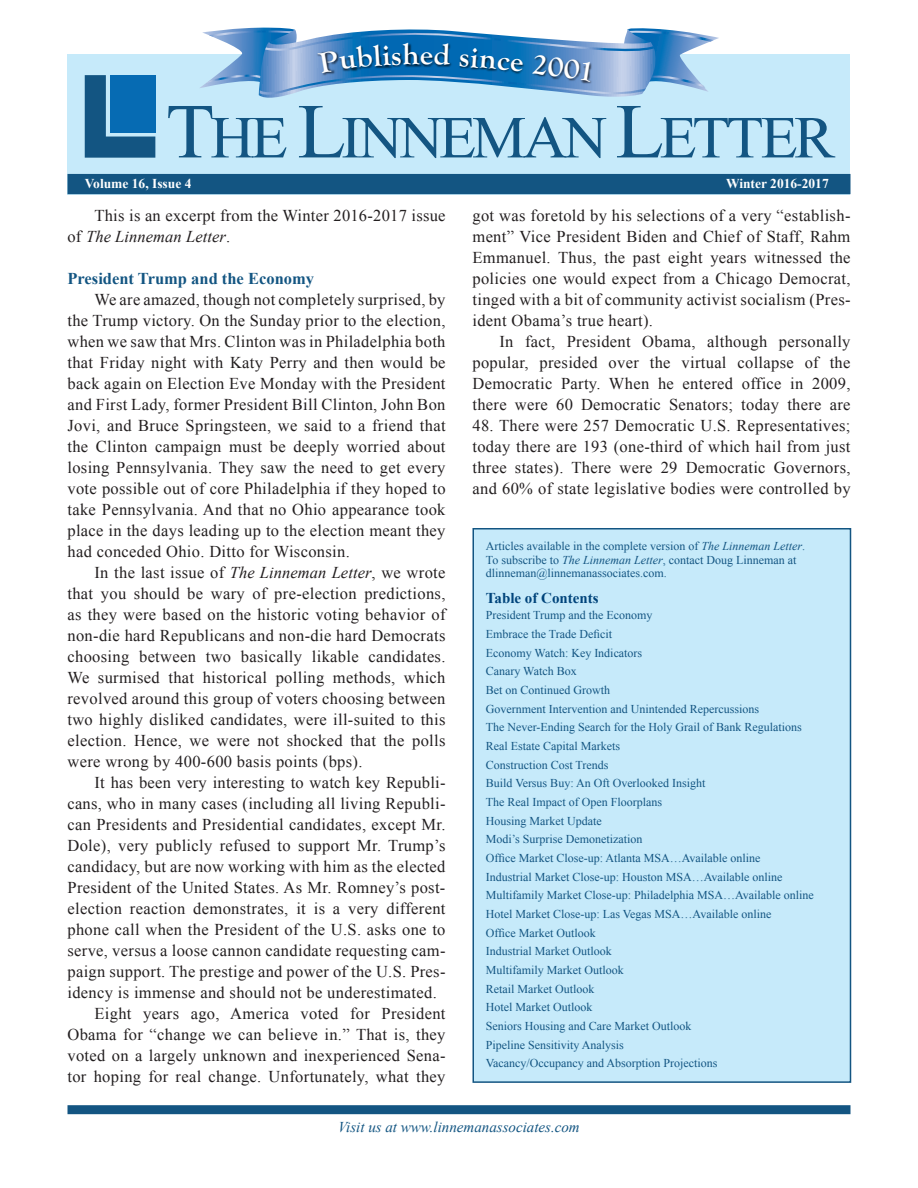
<style>
.page{position:relative;width:918px;height:1188px;background:#fff}
.page>*{position:absolute;margin:0;border:0;box-sizing:border-box;transform-origin:0 0}
.t1{font:700 29.55px "Goudy Old Style T";color:#fff;scale:1.06 1}
.t2{font:16.5px/21px "Times New Roman";letter-spacing:.02em;color:#231f20;text-align:justify}
.t3{font:700 16.5px "Times New Roman";color:#135582}
.t4{font:italic 15px "Times New Roman";color:#135582}
.t5{font:700 15px "Times New Roman";color:#00447b}
.t6{font:700 13.5px "Times New Roman";color:#fff}
.t7{font:12px/18.6px "Times New Roman";color:#135582}
.s1{font-style:italic}
</style>
<div class="page">
<div style="left:68px;top:54px;width:782px;height:140px;background:#c6eafa"></div>
<div style="left:68px;top:174px;width:782px;height:20px;background:#135582"></div>
<div style="left:68px;top:1105px;width:782px;height:9px;background:#135582"></div>
<div style="left:473px;top:529px;width:377px;height:553px;background:#c6eafa"></div>
<div style="left:472px;top:528px;width:379px;height:555px;border:2px solid #135582"></div>
<svg style="left:168px;top:106px;width:119px;height:51px"></svg>
<svg style="left:299px;top:106px;width:307px;height:52px"></svg>
<svg style="left:617px;top:106px;width:218px;height:51px"></svg>
<svg style="left:85px;top:75px;width:70px;height:83px;background:#2b6992"></svg>
<div style="left:110px;top:75px;width:45px;height:57px;background:#066bb3"></div>
<svg style="left:200px;top:27px;width:519px;height:71px"></svg>
<h1 class="t1" style="left:402px;top:38px;width:18px">h</h1>
<p class="t6" style="left:85px;top:174px;width:108px">Volume 16, Issue 4</p>
<p class="t6" style="left:726px;top:174px;width:104px">Winter 2016-2017</p>
<p class="t2" style="left:68px;top:205px;width:380px;text-indent:27px">This is an excerpt from the Winter 2016-2017 issue of <span class="s1">The Linneman Letter</span>.</p>
<p class="t3" style="left:68px;top:267px;width:248px">President Trump and the Economy</p>
<p class="t2" style="left:68px;top:289px;width:380px;text-indent:27px">We are amazed, though not completely surprised, by the Trump victory. On the Sunday prior to the election, when we saw that Mrs. Clinton was in Philadelphia both that Friday night with Katy Perry and then would be back again on Election Eve Monday with the President and First Lady, former President Bill Clinton, John Bon Jovi, and Bruce Springsteen, we said to a friend that the Clinton campaign must be deeply worried about losing Pennsylvania. They saw the need to get every vote possible out of core Philadelphia if they hoped to take Pennsylvania. And that no Ohio appearance took place in the days leading up to the election meant they had conceded Ohio. Ditto for Wisconsin.</p>
<p class="t2" style="left:68px;top:562px;width:380px;text-indent:27px">In the last issue of <span class="s1">The Linneman Letter</span>, we wrote that you should be wary of pre-election predictions, as they were based on the historic voting behavior of non-die hard Republicans and non-die hard Democrats choosing between two basically likable candidates.<br>We surmised that historical polling methods, which revolved around this group of voters choosing between two highly disliked candidates, were ill-suited to this election. Hence, we were not shocked that the polls were wrong by 400-600 basis points (bps).</p>
<p class="t2" style="left:94px;top:772px;width:352px">It has been very interesting to watch key Republi-</p>
<p class="t2" style="left:68px;top:793px;width:379px">cans, who in many cases (including all living Republi-</p>
<p class="t2" style="left:68px;top:814px;width:379px">can Presidents and Presidential candidates, except Mr.</p>
<p class="t2" style="left:68px;top:835px;width:380px">Dole), very publicly refused to support Mr. Trump’s</p>
<p class="t2" style="left:68px;top:856px;width:380px">candidacy, but are now working with him as the elected</p>
<p class="t2" style="left:68px;top:877px;width:379px">President of the United States. As Mr. Romney’s post-</p>
<p class="t2" style="left:68px;top:898px;width:380px">election reaction demonstrates, it is a very different</p>
<p class="t2" style="left:68px;top:919px;width:380px">phone call when the President of the U.S. asks one to</p>
<p class="t2" style="left:68px;top:940px;width:379px">serve, versus a loose cannon candidate requesting cam-</p>
<p class="t2" style="left:68px;top:961px;width:379px">paign support. The prestige and power of the U.S. Pres-</p>
<p class="t2" style="left:68px;top:982px;width:371px">idency is immense and should not be underestimated.</p>
<p class="t2" style="left:94px;top:1003px;width:353px">Eight years ago, America voted for President</p>
<p class="t2" style="left:68px;top:1024px;width:380px">Obama for “change we can believe in.” That is, they</p>
<p class="t2" style="left:68px;top:1045px;width:379px">voted on a largely unknown and inexperienced Sena-</p>
<p class="t2" style="left:68px;top:1066px;width:380px">tor hoping for real change. Unfortunately, what they</p>
<p class="t2" style="left:472px;top:205px;width:380px">got was foretold by his selections of a very “establish&shy;ment” Vice President Biden and Chief of Staff, Rahm Emmanuel. Thus, the past eight years witnessed the policies one would expect from a Chicago Democrat, tinged with a bit of community activist socialism (Pres&shy;ident Obama’s true heart).</p>
<p class="t2" style="left:472px;top:331px;width:380px;text-indent:27px">In fact, President Obama, although personally popular, presided over the virtual collapse of the Democratic Party. When he entered office in 2009, there were 60 Democratic Senators; today there are</p>
<p class="t2" style="left:472px;top:415px;width:380px">48. There were 257 Democratic U.S. Representatives; today there are 193 (one-third of which hail from just three states). There were 29 Democratic Governors, and 60% of state legislative bodies were controlled by</p>
<p class="t7" style="left:486px;top:539px;width:321px;line-height:13.8px">Articles available in the complete version of <span class="s1">The Linneman Letter</span>.<br>To subscribe to <span class="s1">The Linneman Letter</span>, contact Doug Linneman at dlinneman@linnemanassociates.com.</p>
<p class="t5" style="left:486px;top:588px;width:114px">Table of Contents</p>
<p class="t7" style="left:486px;top:606px;width:330px">President Trump and the Economy<br>Embrace the Trade Deficit<br>Economy Watch: Key Indicators<br>Canary Watch Box<br>Bet on Continued Growth<br>Government Intervention and Unintended Repercussions<br>The Never-Ending Search for the Holy Grail of Bank Regulations Real Estate Capital Markets<br>Construction Cost Trends<br>Build Versus Buy: An Oft Overlooked Insight<br>The Real Impact of Open Floorplans<br>Housing Market Update<br>Modi’s Surprise Demonetization<br>Office Market Close-up: Atlanta MSA…Available online<br>Industrial Market Close-up: Houston MSA…Available online Multifamily Market Close-up: Philadelphia MSA…Available online Hotel Market Close-up: Las Vegas MSA…Available online<br>Office Market Outlook<br>Industrial Market Outlook<br>Multifamily Market Outlook<br>Retail Market Outlook<br>Hotel Market Outlook<br>Seniors Housing and Care Market Outlook<br>Pipeline Sensitivity Analysis<br>Vacancy/Occupancy and Absorption Projections</p>
<p class="t4" style="left:338px;top:1117px;width:243px">Visit us at www.linnemanassociates.com</p>
</div>
